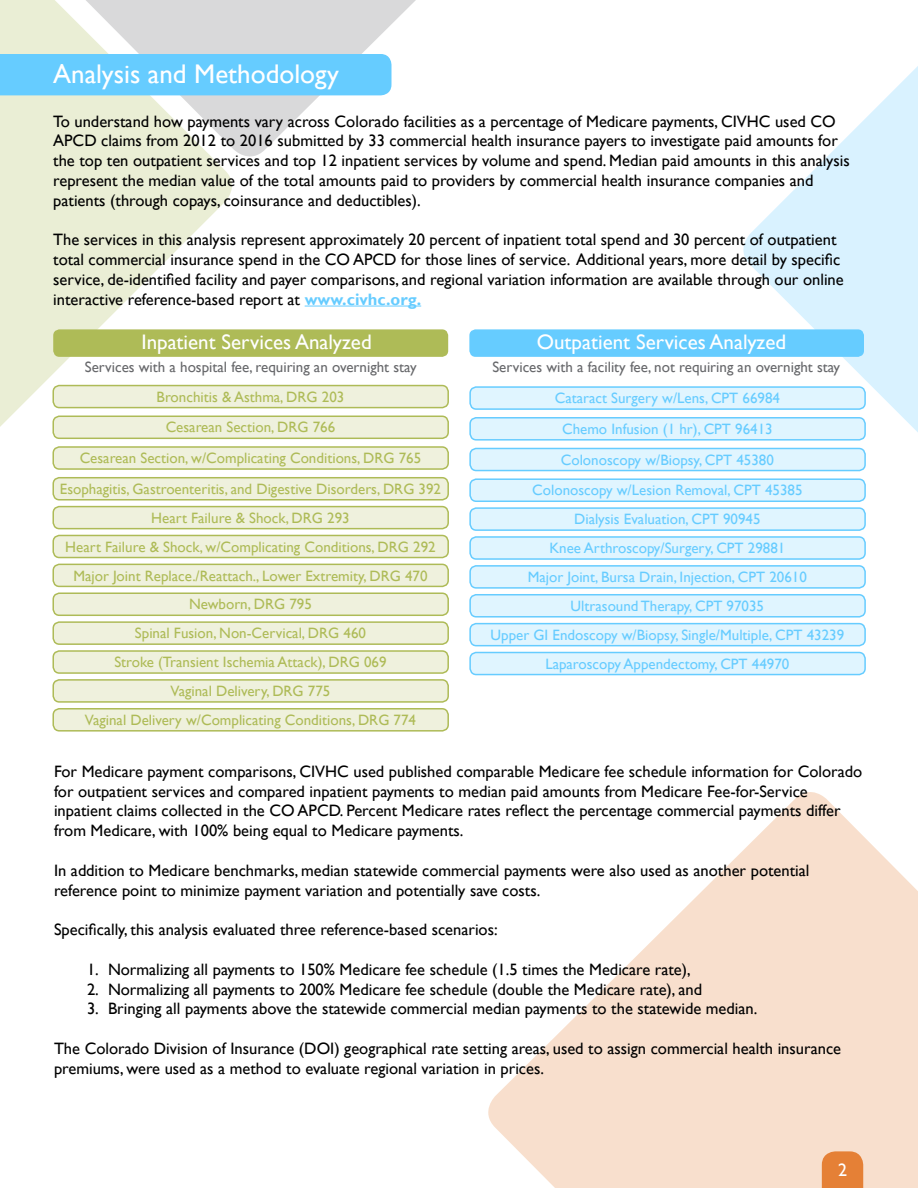
<style>
.page{position:relative;width:918px;height:1188px;background:#fff}
.page>*{position:absolute;margin:0;border:0;box-sizing:border-box;transform-origin:0 0}
.t1{font:27px "Gill Sans";color:#fff}
.t2{font:21px "Gill Sans";color:#fff}
.t3{font:18px "Gill Sans";color:#fff}
.t4{font:16.5px/19.8px "Gill Sans";color:#000}
.t5{font:15px "Gill Sans";color:#aebb57}
.t6{font:15px "Gill Sans";color:#6cf}
.t7{font:15px "Gill Sans";color:#67686b}
.s1{font-weight:700;color:#6cf}
</style>
<div class="page">
<svg style="left:241px;top:0;width:175px;height:157px;fill:#d9d9da"></svg>
<svg style="left:0;top:0;width:241px;height:506px;fill:#eaeed5"></svg>
<svg style="left:488px;top:792px;width:430px;height:396px;fill:#f8dfcd"></svg>
<div style="left:469px;top:329px;width:395px;height:28px;background:#6cf;border-radius:6px"></div>
<svg style="left:735px;top:66px;width:183px;height:500px"></svg>
<div style="left:53px;top:329px;width:395px;height:28px;background:#aebb57;border-radius:6px"></div>
<div style="left:0;top:54px;width:391px;height:41px;background:#6cf"></div>
<hr style="left:305px;top:306px;width:116px;height:1px;background:#6cf">
<svg style="left:822px;top:1151px;width:41px;height:37px;background:#e6853e"></svg>
<div style="left:53px;top:386px;width:395px;height:22px;background:#eff1dd;border-radius:6px"></div>
<div style="left:52px;top:385px;width:397px;height:23px;border:2px solid #aebb57;border-radius:6px"></div>
<div style="left:53px;top:651px;width:395px;height:22px;background:#eff1dd;border-radius:6px"></div>
<div style="left:52px;top:650px;width:397px;height:24px;border:2px solid #aebb57;border-radius:6px"></div>
<div style="left:53px;top:622px;width:395px;height:22px;background:#eff1dd;border-radius:6px"></div>
<div style="left:52px;top:621px;width:397px;height:24px;border:2px solid #aebb57;border-radius:6px"></div>
<div style="left:53px;top:593px;width:395px;height:22px;background:#eff1dd;border-radius:6px"></div>
<div style="left:52px;top:592px;width:397px;height:24px;border:2px solid #aebb57;border-radius:6px"></div>
<div style="left:53px;top:680px;width:395px;height:22px;background:#eff1dd;border-radius:6px"></div>
<div style="left:52px;top:679px;width:397px;height:24px;border:2px solid #aebb57;border-radius:6px"></div>
<div style="left:53px;top:564px;width:395px;height:22px;background:#eff1dd;border-radius:6px"></div>
<div style="left:52px;top:564px;width:397px;height:23px;border:2px solid #aebb57;border-radius:6px"></div>
<div style="left:53px;top:535px;width:395px;height:23px;background:#eff1dd;border-radius:6px"></div>
<div style="left:52px;top:535px;width:397px;height:23px;border:2px solid #aebb57;border-radius:6px"></div>
<div style="left:53px;top:507px;width:395px;height:22px;background:#eff1dd;border-radius:6px"></div>
<div style="left:52px;top:506px;width:397px;height:23px;border:2px solid #aebb57;border-radius:6px"></div>
<div style="left:53px;top:478px;width:395px;height:22px;background:#eff1dd;border-radius:6px"></div>
<div style="left:52px;top:477px;width:397px;height:24px;border:2px solid #aebb57;border-radius:6px"></div>
<div style="left:53px;top:447px;width:395px;height:22px;background:#eff1dd;border-radius:6px"></div>
<div style="left:52px;top:446px;width:397px;height:24px;border:2px solid #aebb57;border-radius:6px"></div>
<div style="left:53px;top:416px;width:395px;height:22px;background:#eff1dd;border-radius:6px"></div>
<div style="left:52px;top:416px;width:397px;height:23px;border:2px solid #aebb57;border-radius:6px"></div>
<div style="left:53px;top:709px;width:395px;height:22px;background:#eff1dd;border-radius:6px"></div>
<div style="left:52px;top:708px;width:397px;height:24px;border:2px solid #aebb57;border-radius:6px"></div>
<div style="left:470px;top:387px;width:395px;height:22px;background:#e0f5ff;border-radius:6px"></div>
<div style="left:469px;top:386px;width:397px;height:24px;border:2px solid #6cf;border-radius:6px"></div>
<div style="left:470px;top:653px;width:395px;height:22px;background:#e0f5ff;border-radius:6px"></div>
<div style="left:469px;top:652px;width:397px;height:23px;border:2px solid #6cf;border-radius:6px"></div>
<div style="left:470px;top:624px;width:395px;height:22px;background:#e0f5ff;border-radius:6px"></div>
<div style="left:469px;top:623px;width:397px;height:23px;border:2px solid #6cf;border-radius:6px"></div>
<div style="left:470px;top:595px;width:395px;height:22px;background:#e0f5ff;border-radius:6px"></div>
<div style="left:469px;top:594px;width:397px;height:24px;border:2px solid #6cf;border-radius:6px"></div>
<div style="left:470px;top:566px;width:395px;height:22px;background:#e0f5ff;border-radius:6px"></div>
<div style="left:469px;top:565px;width:397px;height:24px;border:2px solid #6cf;border-radius:6px"></div>
<div style="left:470px;top:537px;width:395px;height:22px;background:#e0f5ff;border-radius:6px"></div>
<div style="left:469px;top:536px;width:397px;height:24px;border:2px solid #6cf;border-radius:6px"></div>
<div style="left:470px;top:508px;width:395px;height:22px;background:#e0f5ff;border-radius:6px"></div>
<div style="left:469px;top:507px;width:397px;height:24px;border:2px solid #6cf;border-radius:6px"></div>
<div style="left:470px;top:479px;width:395px;height:22px;background:#e0f5ff;border-radius:6px"></div>
<div style="left:469px;top:478px;width:397px;height:24px;border:2px solid #6cf;border-radius:6px"></div>
<div style="left:470px;top:448px;width:395px;height:23px;background:#e0f5ff;border-radius:6px"></div>
<div style="left:469px;top:448px;width:397px;height:23px;border:2px solid #6cf;border-radius:6px"></div>
<div style="left:470px;top:418px;width:395px;height:22px;background:#e0f5ff;border-radius:6px"></div>
<div style="left:469px;top:417px;width:397px;height:24px;border:2px solid #6cf;border-radius:6px"></div>
<h1 class="t1" style="left:53px;top:58px;width:287px">Analysis and Methodology</h1>
<p class="t4" style="left:53px;top:111px;width:798px">To understand how payments vary across Colorado facilities as a percentage of Medicare payments, CIVHC used CO APCD claims from 2012 to 2016 submitted by 33 commercial health insurance payers to investigate paid amounts for the top ten outpatient services and top 12 inpatient services by volume and spend. Median paid amounts in this analysis represent the median value of the total amounts paid to providers by commercial health insurance companies and patients (through copays, coinsurance and deductibles).</p>
<p class="t4" style="left:53px;top:230px;width:792px">The services in this analysis represent approximately 20 percent of inpatient total spend and 30 percent of outpatient total commercial insurance spend in the CO APCD for those lines of service. Additional years, more detail by specific service, de-identified facility and payer comparisons, and regional variation information are available through our online interactive reference-based report at <span class="s1">www.civhc.org.</span></p>
<p class="t2" style="left:141px;top:330px;width:232px">Inpatient Services Analyzed</p>
<p class="t7" style="left:85px;top:359px;width:333px">Services with a hospital fee, requiring an overnight stay</p>
<p class="t2" style="left:537px;top:330px;width:251px">Outpatient Services Analyzed</p>
<p class="t7" style="left:492px;top:359px;width:349px">Services with a facility fee, not requiring an overnight stay</p>
<p class="t5" style="left:157px;top:388px;width:189px">Bronchitis &amp; Asthma, DRG 203</p>
<p class="t6" style="left:555px;top:389px;width:227px">Cataract Surgery w/Lens, CPT 66984</p>
<p class="t5" style="left:166px;top:419px;width:171px">Cesarean Section, DRG 766</p>
<p class="t6" style="left:562px;top:420px;width:212px">Chemo Infusion (1 hr), CPT 96413</p>
<p class="t5" style="left:80px;top:449px;width:343px">Cesarean Section, w/Complicating Conditions, DRG 765</p>
<p class="t6" style="left:561px;top:451px;width:215px">Colonoscopy w/Biopsy, CPT 45380</p>
<p class="t5" style="left:60px;top:480px;width:383px">Esophagitis, Gastroenteritis, and Digestive Disorders, DRG 392</p>
<p class="t6" style="left:532px;top:482px;width:272px">Colonoscopy w/Lesion Removal, CPT 45385</p>
<p class="t5" style="left:151px;top:509px;width:200px">Heart Failure &amp; Shock, DRG 293</p>
<p class="t6" style="left:574px;top:511px;width:188px">Dialysis Evaluation, CPT 90945</p>
<p class="t5" style="left:65px;top:538px;width:372px">Heart Failure &amp; Shock, w/Complicating Conditions, DRG 292</p>
<p class="t6" style="left:549px;top:539px;width:237px">Knee Arthroscopy/Surgery, CPT 29881</p>
<p class="t5" style="left:73px;top:567px;width:356px">Major Joint Replace./Reattach., Lower Extremity, DRG 470</p>
<p class="t6" style="left:528px;top:568px;width:281px">Major Joint, Bursa Drain, Injection, CPT 20610</p>
<p class="t5" style="left:189px;top:596px;width:124px">Newborn, DRG 795</p>
<p class="t6" style="left:571px;top:597px;width:195px">Ultrasound Therapy, CPT 97035</p>
<p class="t5" style="left:135px;top:625px;width:233px">Spinal Fusion, Non-Cervical, DRG 460</p>
<p class="t6" style="left:491px;top:626px;width:355px">Upper GI Endoscopy w/Biopsy, Single/Multiple, CPT 43239</p>
<p class="t5" style="left:114px;top:653px;width:274px">Stroke (Transient Ischemia Attack), DRG 069</p>
<p class="t6" style="left:545px;top:655px;width:245px">Laparoscopy Appendectomy, CPT 44970</p>
<p class="t5" style="left:171px;top:682px;width:161px">Vaginal Delivery, DRG 775</p>
<p class="t5" style="left:85px;top:711px;width:333px">Vaginal Delivery w/Complicating Conditions, DRG 774</p>
<p class="t4" style="left:54px;top:762px;width:810px">For Medicare payment comparisons, CIVHC used published comparable Medicare fee schedule information for Colorado for outpatient services and compared inpatient payments to median paid amounts from Medicare Fee-for-Service inpatient claims collected in the CO APCD. Percent Medicare rates reflect the percentage commercial payments differ from Medicare, with 100% being equal to Medicare payments.</p>
<p class="t4" style="left:54px;top:861px;width:757px">In addition to Medicare benchmarks, median statewide commercial payments were also used as another potential reference point to minimize payment variation and potentially save costs.</p>
<p class="t4" style="left:54px;top:920px;width:445px">Specifically, this analysis evaluated three reference-based scenarios:</p>
<p class="t4" style="left:87px;top:960px;width:605px">1. Normalizing all payments to 150% Medicare fee schedule (1.5 times the Medicare rate),</p>
<p class="t4" style="left:87px;top:980px;width:617px">2. Normalizing all payments to 200% Medicare fee schedule (double the Medicare rate), and</p>
<p class="t4" style="left:87px;top:999px;width:672px">3. Bringing all payments above the statewide commercial median payments to the statewide median.</p>
<p class="t4" style="left:54px;top:1039px;width:789px">The Colorado Division of Insurance (DOI) geographical rate setting areas, used to assign commercial health insurance premiums, were used as a method to evaluate regional variation in prices.</p>
<p class="t3" style="left:838px;top:1159px;width:10px">2</p>
</div>
